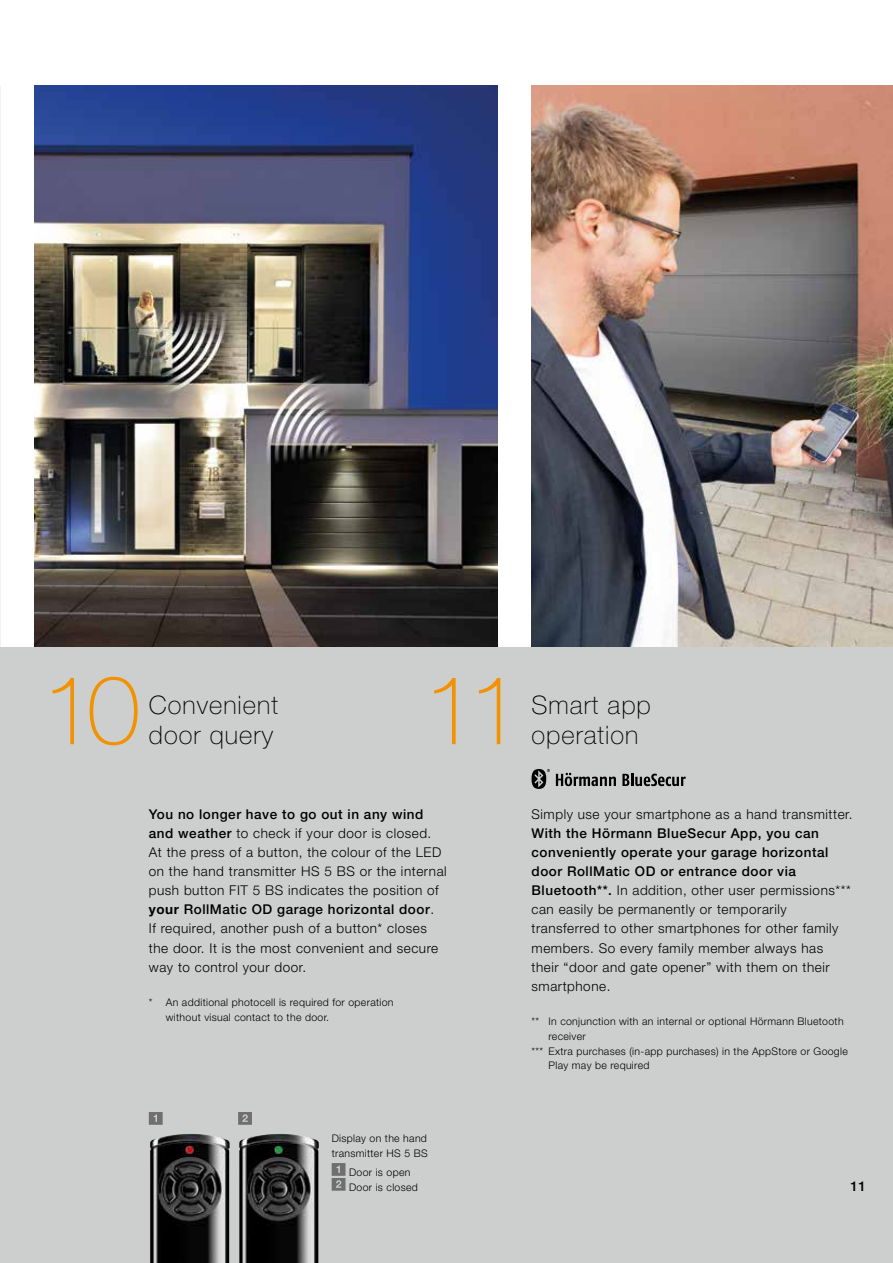
<style>
.page{position:relative;width:893px;height:1263px;background:#fff}
.page>*{position:absolute;margin:0;border:0;box-sizing:border-box;transform-origin:0 0}
.t1{font:100 96px "Hoermann Helvetica Neue";color:#f39200}
.t2{font:100 25.5px/29.7px "Hoermann Helvetica Neue";letter-spacing:.04em;color:#000}
.t3{font:300 13.5px/19.2px "Hoermann Helvetica Neue";letter-spacing:.04em;color:#000}
.t4{font:500 13.5px "Hoermann Helvetica Neue";color:#000}
.t5{font:300 10.5px/14.9px "Hoermann Helvetica Neue";letter-spacing:.03em;color:#000}
.s1{font-weight:500}
.s2{font-weight:700}
</style>
<div class="page">
<div style="left:0;top:646px;width:893px;height:617px;background:#cdcece"></div>
<img style="left:34px;top:85px;width:463px;height:561px">
<img style="left:0;top:85px;width:1px;height:561px">
<img style="left:531px;top:85px;width:362px;height:561px">
<svg style="left:556px;top:773px;width:60px;height:13px"></svg>
<svg style="left:622px;top:773px;width:64px;height:13px"></svg>
<svg style="left:531px;top:769px;width:19px;height:20px"></svg>
<img style="left:150px;top:1134px;width:80px;height:129px">
<img style="left:239px;top:1134px;width:80px;height:129px">
<svg style="left:332px;top:1163px;width:13px;height:28px"></svg>
<svg style="left:149px;top:1112px;width:14px;height:13px"></svg>
<svg style="left:238px;top:1112px;width:14px;height:13px"></svg>
<h1 class="t1" style="left:42px;top:642px;width:100px">10</h1>
<h1 class="t1" style="left:424px;top:642px;width:100px">11</h1>
<h2 class="t2" style="left:149px;top:689px;width:131px">Convenient door query</h2>
<h2 class="t2" style="left:531px;top:689px;width:121px">Smart app operation</h2>
<p class="t3" style="left:149px;top:803px;width:299px"><span class="s1">You no longer have to go out in any wind and weather</span> to check if your door is closed.<br>At the press of a button, the colour of the LED on the hand transmitter HS 5 BS or the internal push button FIT 5 BS indicates the position of <span class="s2">your</span> <span class="s1">RollMatic OD garage horizontal door</span>.<br>If required, another push of a button* closes the door. It is the most convenient and secure way to control your door.</p>
<p class="t5" style="left:166px;top:994px;width:229px;text-indent:-17px">* An additional photocell is required for operation without visual contact to the door.</p>
<p class="t5" style="left:332px;top:1130px;width:98px">Display on the hand transmitter HS 5 BS</p>
<p class="t5" style="left:349px;top:1164px;width:70px">Door is open<br>Door is closed</p>
<p class="t3" style="left:531px;top:803px;width:322px">Simply use your smartphone as a hand transmitter.</p>
<p class="t3" style="left:531px;top:822px;width:321px"><span class="s1">With the Hörmann BlueSecur App, you can conveniently operate your garage horizontal door RollMatic OD or entrance door via Bluetooth**.</span> In addition, other user permissions*** can easily be permanently or temporarily transferred to other smartphones for other family members. So every family member always has their “door and gate opener” with them on their smartphone.</p>
<p class="t5" style="left:531px;top:1013px;width:314px">** In conjunction with an internal or optional Hörmann Bluetooth</p>
<p class="t5" style="left:549px;top:1028px;width:39px">receiver</p>
<p class="t5" style="left:531px;top:1043px;width:318px">*** Extra purchases (in-app purchases) in the AppStore or Google</p>
<p class="t5" style="left:549px;top:1057px;width:102px">Play may be required</p>
<p class="t4" style="left:850px;top:1176px;width:17px">11</p>
</div>
